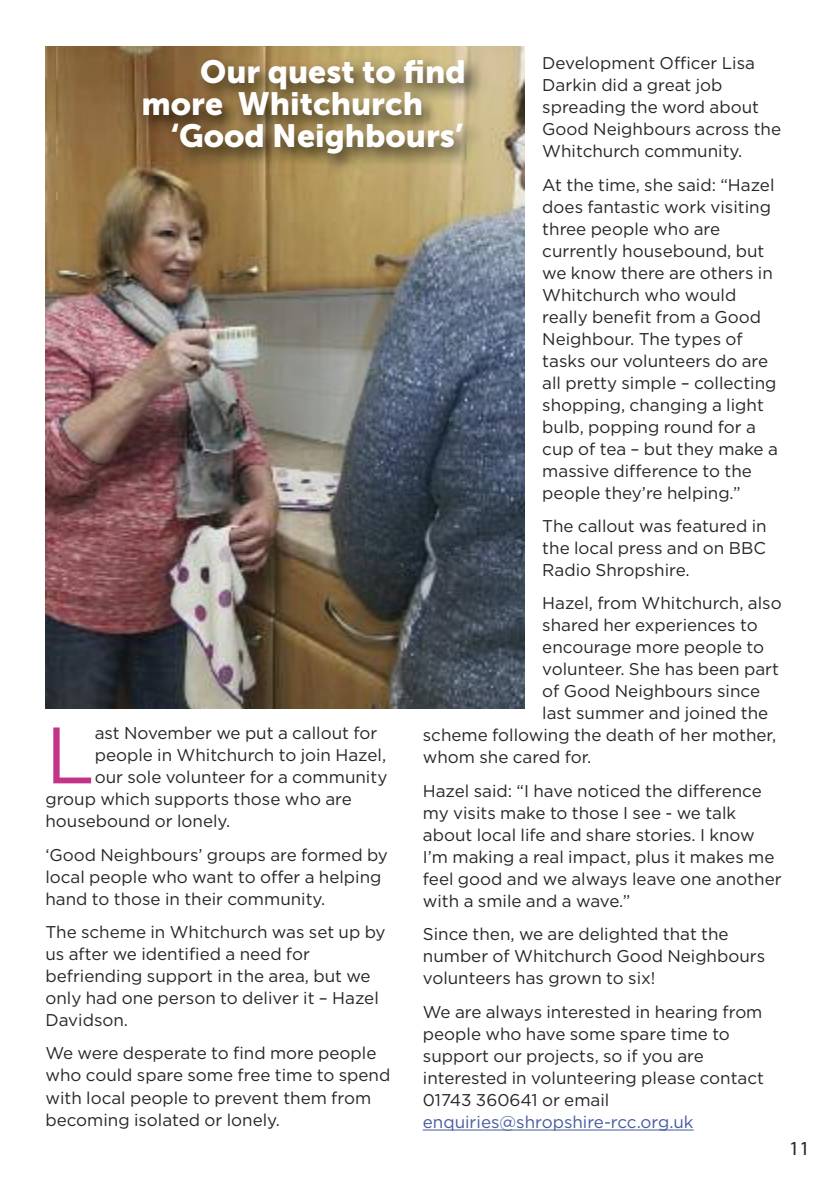
<style>
.page{position:relative;width:840px;height:1191px;background:#fff}
.page>*{position:absolute;margin:0;border:0;box-sizing:border-box;transform-origin:0 0}
.t1{font:79.8px "Gotham";color:#c33489}
.t2{font:32px/32px "Museo Sans 900";color:#fff}
.t3{font:20px "Myriad Pro";color:#272627}
.t4{font:17px/22px "Gotham";color:#272627}
.t5{font:17px "Gotham";color:#455b9e}
</style>
<div class="page">
<hr style="left:422px;top:1129px;width:271px;height:1px;background:#455b9e">
<img style="left:45px;top:46px;width:479px;height:663px">
<img style="left:57px;top:47px;width:468px;height:152px">
<p class="t4" style="left:542px;top:52px;width:240px">Development Officer Lisa<br>Darkin did a great job spreading the word about<br>Good Neighbours across the<br>Whitchurch community.</p>
<p class="t4" style="left:542px;top:173px;width:237px">At the time, she said: “Hazel does fantastic work visiting three people who are currently housebound, but we know there are others in<br>Whitchurch who would really benefit from a Good<br>Neighbour. The types of tasks our volunteers do are all pretty simple – collecting shopping, changing a light bulb, popping round for a cup of tea – but they make a massive difference to the people they’re helping.”</p>
<p class="t4" style="left:542px;top:515px;width:226px;text-align:justify">The callout was featured in the local press and on BBC Radio Shropshire.</p>
<p class="t4" style="left:542px;top:592px;width:241px">Hazel, from Whitchurch, also</p>
<p class="t4" style="left:542px;top:614px;width:217px">shared her experiences to</p>
<p class="t4" style="left:542px;top:636px;width:223px">encourage more people to</p>
<p class="t4" style="left:542px;top:658px;width:238px">volunteer. She has been part</p>
<p class="t4" style="left:542px;top:680px;width:219px">of Good Neighbours since</p>
<p class="t4" style="left:542px;top:702px;width:227px">last summer and joined the</p>
<p class="t4" style="left:422px;top:724px;width:354px">scheme following the death of her mother,</p>
<p class="t4" style="left:422px;top:746px;width:170px">whom she cared for.</p>
<p class="t4" style="left:422px;top:779px;width:360px">Hazel said: “I have noticed the difference my visits make to those I see - we talk about local life and share stories. I know I’m making a real impact, plus it makes me feel good and we always leave one another with a smile and a wave.”</p>
<p class="t4" style="left:422px;top:923px;width:344px">Since then, we are delighted that the number of Whitchurch Good Neighbours volunteers has grown to six!</p>
<p class="t4" style="left:422px;top:1000px;width:342px">We are always interested in hearing from people who have some spare time to support our projects, so if you are interested in volunteering please contact 01743 360641 or email</p>
<p class="t5" style="left:422px;top:1112px;width:272px">enquiries@shropshire-rcc.org.uk</p>
<h2 class="t2" style="left:141px;top:55px;width:325px;text-indent:59px">Our quest to find more Whitchurch</h2>
<h2 class="t2" style="left:171px;top:119px;width:294px">‘Good Neighbours’</h2>
<h1 class="t1" style="left:45px;top:711px;width:51px">L</h1>
<p class="t4" style="left:95px;top:722px;width:284px">ast November we put a callout for</p>
<p class="t4" style="left:95px;top:744px;width:293px">people in Whitchurch to join Hazel,</p>
<p class="t4" style="left:95px;top:766px;width:294px">our sole volunteer for a community</p>
<p class="t4" style="left:45px;top:788px;width:308px">group which supports those who are</p>
<p class="t4" style="left:45px;top:810px;width:186px">housebound or lonely.</p>
<p class="t4" style="left:45px;top:843px;width:344px">‘Good Neighbours’ groups are formed by local people who want to offer a helping hand to those in their community.</p>
<p class="t4" style="left:45px;top:920px;width:341px">The scheme in Whitchurch was set up by us after we identified a need for befriending support in the area, but we only had one person to deliver it – Hazel<br>Davidson.</p>
<p class="t4" style="left:45px;top:1042px;width:346px">We were desperate to find more people who could spare some free time to spend with local people to prevent them from becoming isolated or lonely.</p>
<p class="t3" style="left:788px;top:1141px;width:22px">11</p>
</div>
